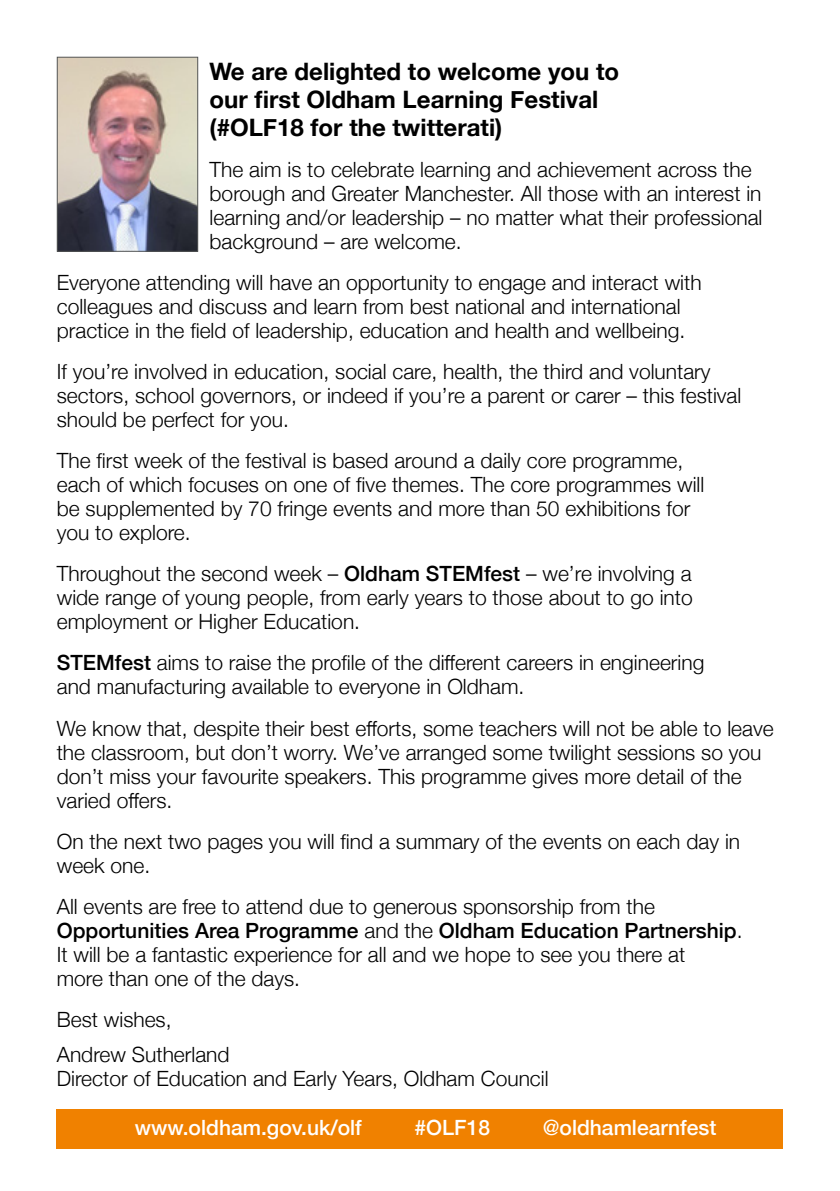
<style>
.page{position:relative;width:840px;height:1191px;background:#fff}
.page>*{position:absolute;margin:0;border:0;box-sizing:border-box;transform-origin:0 0}
.t1{font:700 24px/28px "Helvetica Neue";color:#000}
.t2{font:300 21px/24px "Helvetica Neue";color:#000}
.t3{font:500 21px "Helvetica Neue";color:#fff}
.s1{font-weight:500}
</style>
<div class="page">
<img style="left:59px;top:59px;width:137px;height:191px">
<div style="left:57px;top:57px;width:141px;height:195px;border:1px solid #545656"></div>
<div style="left:57px;top:1109px;width:725px;height:39px;background:#f08100"></div>
<p class="t1" style="left:209px;top:58px;width:411px">We are delighted to welcome you to our first Oldham Learning Festival (#OLF18 for the twitterati)</p>
<p class="t2" style="left:209px;top:156px;width:554px">The aim is to celebrate learning and achievement across the borough and Greater Manchester. All those with an interest in learning and/or leadership – no matter what their professional background – are welcome.</p>
<p class="t2" style="left:57px;top:269px;width:646px">Everyone attending will have an opportunity to engage and interact with colleagues and discuss and learn from best national and international practice in the field of leadership, education and health and wellbeing.</p>
<p class="t2" style="left:57px;top:358px;width:685px">If you’re involved in education, social care, health, the third and voluntary sectors, school governors, or indeed if you’re a parent or carer – this festival should be perfect for you.</p>
<p class="t2" style="left:57px;top:447px;width:648px">The first week of the festival is based around a daily core programme, each of which focuses on one of five themes. The core programmes will be supplemented by 70 fringe events and more than 50 exhibitions for you to explore.</p>
<p class="t2" style="left:57px;top:560px;width:637px;text-align:justify">Throughout the second week – <span class="s1">Oldham STEMfest</span> – we’re involving a wide range of young people, from early years to those about to go into employment or Higher Education.</p>
<p class="t2" style="left:57px;top:649px;width:648px"><span class="s1">STEMfest</span> aims to raise the profile of the different careers in engineering and manufacturing available to everyone in Oldham.</p>
<p class="t2" style="left:57px;top:714px;width:718px">We know that, despite their best efforts, some teachers will not be able to leave the classroom, but don’t worry. We’ve arranged some twilight sessions so you don’t miss your favourite speakers. This programme gives more detail of the varied offers.</p>
<p class="t2" style="left:57px;top:827px;width:684px">On the next two pages you will find a summary of the events on each day in week one.</p>
<p class="t2" style="left:57px;top:892px;width:687px">All events are free to attend due to generous sponsorship from the <span class="s1">Opportunities Area Programme</span> and the <span class="s1">Oldham Education Partnership</span>.<br>It will be a fantastic experience for all and we hope to see you there at<br>more than one of the days.</p>
<p class="t2" style="left:57px;top:1000px;width:174px;line-height:35.4px">Best wishes,<br>Andrew Sutherland</p>
<p class="t2" style="left:57px;top:1065px;width:493px">Director of Education and Early Years, Oldham Council</p>
<p class="t3" style="left:135px;top:1111px;width:228px">www.oldham.gov.uk/olf</p>
<p class="t3" style="left:414px;top:1111px;width:77px">#OLF18</p>
<p class="t3" style="left:542px;top:1111px;width:175px">@oldhamlearnfest</p>
</div>
